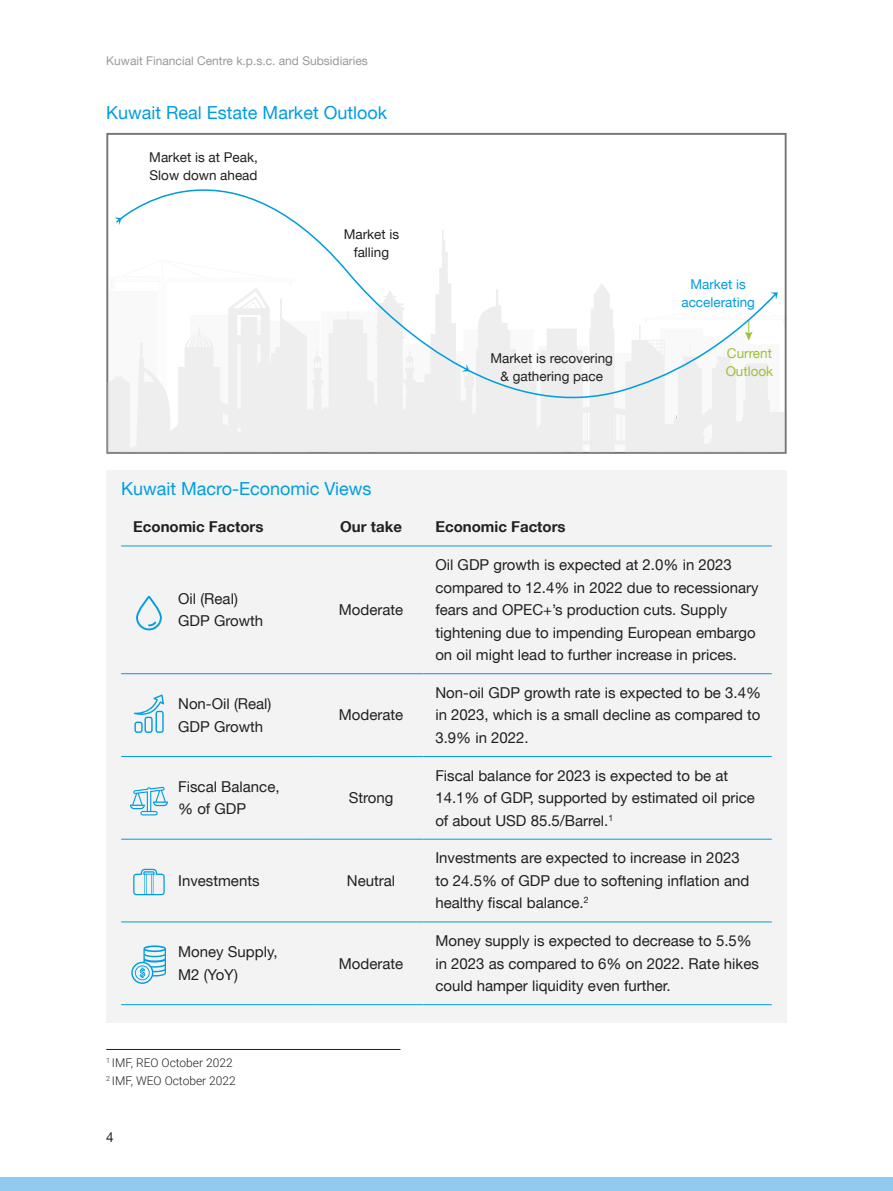
<style>
.page{position:relative;width:893px;height:1191px;background:#fff}
.page>*{position:absolute;margin:0;border:0;box-sizing:border-box;transform-origin:0 0}
.t1{font:18px "Helvetica Neue LT Arabic";color:#009de0}
.t2{font:15px/22.5px "Helvetica Neue LT Arabic";color:#231f20}
.t3{font:700 15px "Helvetica Neue LT Arabic";color:#231f20}
.t4{font:13.5px/18px "Helvetica Neue LT Arabic";color:#231f20;text-align:center}
.t5{font:13.5px/18px "Helvetica Neue LT Arabic";color:#009de0;text-align:center}
.t6{font:13.5px/18px "Helvetica Neue LT Arabic";color:#a0bf38}
.t7{font:12px "Helvetica Neue LT Arabic";color:#98999b}
.t8{font:300 12px "Roboto";color:#231f20}
</style>
<div class="page">
<div style="left:0;top:1177px;width:893px;height:14px;background:#92caef"></div>
<div style="left:106px;top:470px;width:681px;height:552px;background:#f3f3f3"></div>
<hr style="left:121px;top:545px;width:198px;height:1px;background:#009de0">
<hr style="left:319px;top:545px;width:104px;height:1px;background:#009de0">
<hr style="left:423px;top:545px;width:349px;height:1px;background:#009de0">
<hr style="left:121px;top:673px;width:198px;height:1px;background:#009de0">
<hr style="left:319px;top:673px;width:104px;height:1px;background:#009de0">
<hr style="left:423px;top:673px;width:349px;height:1px;background:#009de0">
<hr style="left:121px;top:756px;width:198px;height:1px;background:#009de0">
<hr style="left:319px;top:756px;width:104px;height:1px;background:#009de0">
<hr style="left:423px;top:756px;width:349px;height:1px;background:#009de0">
<hr style="left:121px;top:839px;width:198px;height:1px;background:#009de0">
<hr style="left:319px;top:839px;width:104px;height:1px;background:#009de0">
<hr style="left:423px;top:839px;width:349px;height:1px;background:#009de0">
<hr style="left:121px;top:921px;width:198px;height:1px;background:#009de0">
<hr style="left:319px;top:921px;width:104px;height:1px;background:#009de0">
<hr style="left:423px;top:921px;width:349px;height:1px;background:#009de0">
<hr style="left:121px;top:1004px;width:198px;height:1px;background:#009de0">
<hr style="left:319px;top:1004px;width:104px;height:1px;background:#009de0">
<hr style="left:423px;top:1004px;width:349px;height:1px;background:#009de0">
<svg style="left:136px;top:596px;width:26px;height:35px"></svg>
<svg style="left:134px;top:694px;width:30px;height:39px"></svg>
<svg style="left:130px;top:786px;width:38px;height:29px"></svg>
<svg style="left:133px;top:868px;width:32px;height:27px"></svg>
<svg style="left:131px;top:945px;width:35px;height:39px"></svg>
<svg style="left:107px;top:217px;width:679px;height:236px;background:#e9e9e9"></svg>
<svg style="left:115px;top:133px;width:662px;height:290px"></svg>
<hr style="left:106px;top:1049px;width:294px;height:1px;background:#231f20">
<p class="t7" style="left:106px;top:54px;width:263px">Kuwait Financial Centre k.p.s.c. and Subsidiaries</p>
<p class="t1" style="left:106px;top:102px;width:282px">Kuwait Real Estate Market Outlook</p>
<p class="t4" style="left:149px;top:149px;width:110px;text-align:left">Market is at Peak,<br>Slow down ahead</p>
<p class="t4" style="left:344px;top:226px;width:57px">Market is falling</p>
<p class="t4" style="left:490px;top:349px;width:124px">Market is recovering &amp; gathering pace</p>
<p class="t1" style="left:121px;top:478px;width:252px">Kuwait Macro-Economic Views</p>
<p class="t3" style="left:133px;top:518px;width:132px">Economic Factors</p>
<p class="t3" style="left:340px;top:518px;width:63px">Our take</p>
<p class="t3" style="left:435px;top:518px;width:132px">Economic Factors</p>
<p class="t5" style="left:681px;top:275px;width:75px">Market is accelerating</p>
<p class="t6" style="left:726px;top:345px;width:49px">Current<br>Outlook</p>
<p class="t2" style="left:178px;top:587px;width:86px">Oil (Real)<br>GDP Growth</p>
<p class="t2" style="left:339px;top:599px;width:66px">Moderate</p>
<p class="t2" style="left:178px;top:693px;width:95px">Non-Oil (Real)<br>GDP Growth</p>
<p class="t2" style="left:339px;top:704px;width:66px">Moderate</p>
<p class="t2" style="left:178px;top:775px;width:103px">Fiscal Balance, % of GDP</p>
<p class="t2" style="left:349px;top:786px;width:46px">Strong</p>
<p class="t2" style="left:178px;top:869px;width:83px">Investments</p>
<p class="t2" style="left:347px;top:869px;width:50px">Neutral</p>
<p class="t2" style="left:178px;top:941px;width:101px">Money Supply,<br>M2 (YoY)</p>
<p class="t2" style="left:339px;top:952px;width:66px">Moderate</p>
<p class="t8" style="left:106px;top:1054px;width:128px"><sup>1</sup> IMF, REO October 2022</p>
<p class="t8" style="left:106px;top:1072px;width:131px"><sup>2</sup> IMF, WEO October 2022</p>
<p class="t4" style="left:106px;top:1128px;width:9px">4</p>
<p class="t2" style="left:435px;top:554px;width:325px">Oil GDP growth is expected at 2.0% in 2023 compared to 12.4% in 2022 due to recessionary fears and OPEC+’s production cuts. Supply tightening due to impending European embargo on oil might lead to further increase in prices.</p>
<p class="t2" style="left:435px;top:681px;width:327px;text-align:justify">Non-oil GDP growth rate is expected to be 3.4% in 2023, which is a small decline as compared to 3.9% in 2022.</p>
<p class="t2" style="left:435px;top:764px;width:321px">Fiscal balance for 2023 is expected to be at<br>14.1% of GDP, supported by estimated oil price of about USD 85.5/Barrel.<sup>1</sup></p>
<p class="t2" style="left:435px;top:847px;width:315px">Investments are expected to increase in 2023 to 24.5% of GDP due to softening inflation and healthy fiscal balance.<sup>2</sup></p>
<p class="t2" style="left:435px;top:929px;width:325px">Money supply is expected to decrease to 5.5% in 2023 as compared to 6% on 2022. Rate hikes could hamper liquidity even further.</p>
</div>
